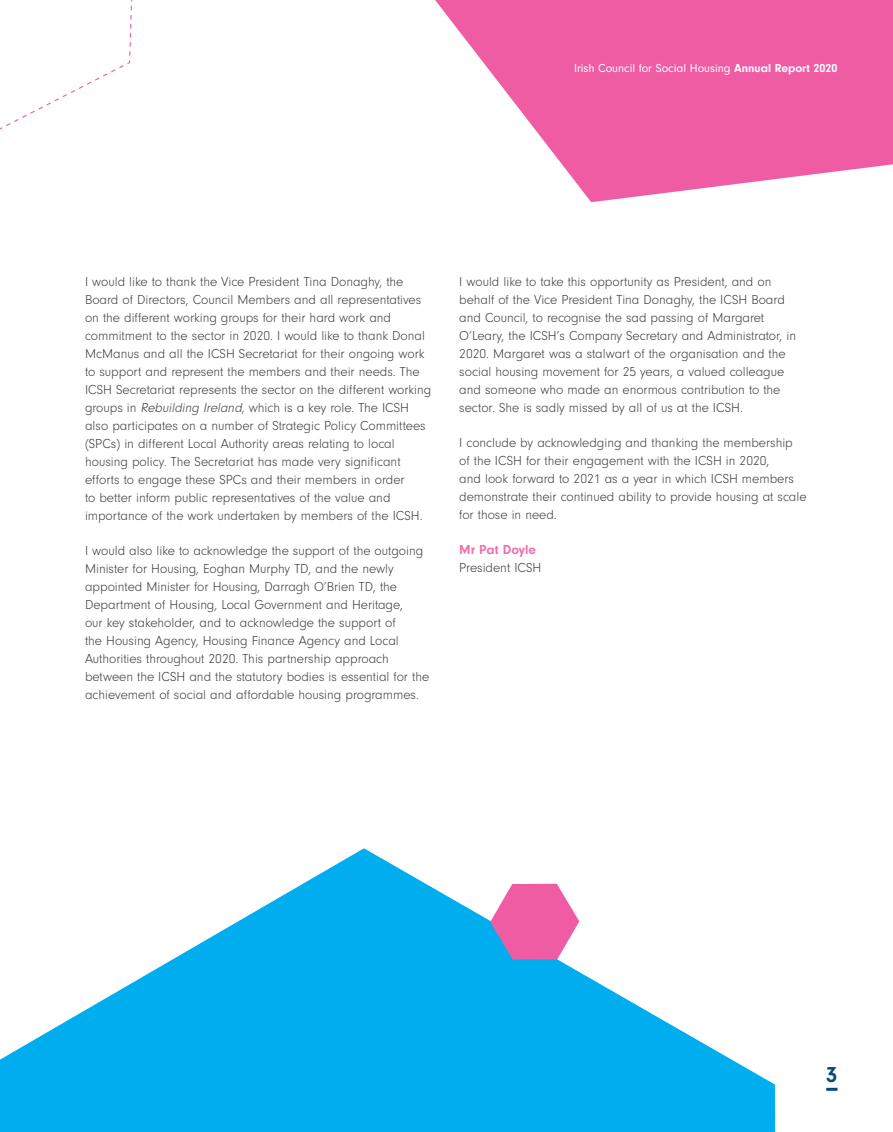
<style>
.page{position:relative;width:893px;height:1132px;background:#fff}
.page>*{position:absolute;margin:0;border:0;box-sizing:border-box;transform-origin:0 0}
.t1{font:700 22.5px "Neuzeit Gro";color:#014c7e}
.t2{font:300 13.5px/18px "Neuzeit Gro";color:#3e3e3f}
.t3{font:700 13.5px "Neuzeit Gro";color:#f16fab}
.t4{font:12px "Neuzeit Gro";color:#fff}
.s1{font-weight:700}
.s2{font-style:italic}
</style>
<div class="page">
<svg style="left:435px;top:0;width:458px;height:202px;fill:#ef5ca3"></svg>
<svg style="left:0;top:0;width:133px;height:130px"></svg>
<svg style="left:0;top:848px;width:775px;height:283px;fill:#00aeef"></svg>
<svg style="left:490px;top:883px;width:89px;height:76px"></svg>
<svg style="left:826px;top:1087px;width:11px;height:3px"></svg>
<p class="t4" style="left:574px;top:61px;width:265px">Irish Council for Social Housing <span class="s1">Annual Report 2020</span></p>
<p class="t2" style="left:85px;top:272px;width:348px">I would like to thank the Vice President Tina Donaghy, the Board of Directors, Council Members and all representatives on the different working groups for their hard work and commitment to the sector in 2020. I would like to thank Donal McManus and all the ICSH Secretariat for their ongoing work to support and represent the members and their needs. The ICSH Secretariat represents the sector on the different working groups in <span class="s2">Rebuilding Ireland</span>, which is a key role. The ICSH also participates on a number of Strategic Policy Committees (SPCs) in different Local Authority areas relating to local housing policy. The Secretariat has made very significant efforts to engage these SPCs and their members in order<br>to better inform public representatives of the value and importance of the work undertaken by members of the ICSH.</p>
<p class="t2" style="left:85px;top:541px;width:346px">I would also like to acknowledge the support of the outgoing Minister for Housing, Eoghan Murphy TD, and the newly appointed Minister for Housing, Darragh O’Brien TD, the Department of Housing, Local Government and Heritage,<br>our key stakeholder, and to acknowledge the support of<br>the Housing Agency, Housing Finance Agency and Local Authorities throughout 2020. This partnership approach between the ICSH and the statutory bodies is essential for the achievement of social and affordable housing programmes.</p>
<p class="t2" style="left:459px;top:272px;width:338px">I would like to take this opportunity as President, and on behalf of the Vice President Tina Donaghy, the ICSH Board and Council, to recognise the sad passing of Margaret O’Leary, the ICSH’s Company Secretary and Administrator, in 2020. Margaret was a stalwart of the organisation and the social housing movement for 25 years, a valued colleague and someone who made an enormous contribution to the sector. She is sadly missed by all of us at the ICSH.</p>
<p class="t2" style="left:459px;top:433px;width:349px">I conclude by acknowledging and thanking the membership of the ICSH for their engagement with the ICSH in 2020,<br>and look forward to 2021 as a year in which ICSH members demonstrate their continued ability to provide housing at scale for those in need.</p>
<p class="t3" style="left:459px;top:541px;width:78px">Mr Pat Doyle</p>
<p class="t2" style="left:459px;top:558px;width:84px">President ICSH</p>
<h1 class="t1" style="left:826px;top:1061px;width:13px">3</h1>
</div>
